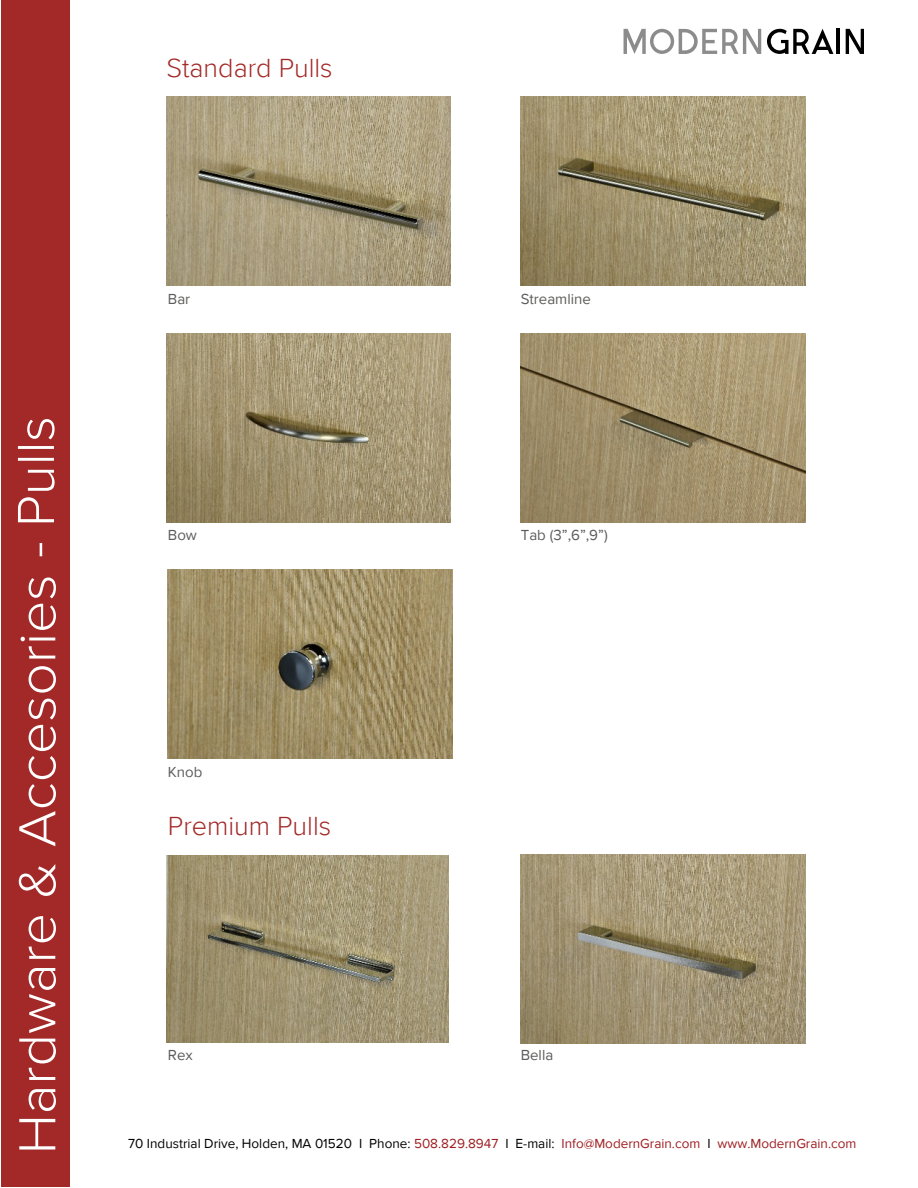
<style>
.page{position:relative;width:918px;height:1188px;background:#fff}
.page>*{position:absolute;margin:0;border:0;box-sizing:border-box;transform-origin:0 0}
.t1{font:300 54px "Proxima Nova";color:#fff;scale:1.05 1}
.t2{font:300 27px "Proxima Nova";color:#a22927}
.t3{font:15px "Proxima Nova";color:#5c5c5b}
.t4{font:13.5px "Proxima Nova";color:#9e1e22}
.s1{color:#000}
</style>
<div class="page">
<div style="left:1px;top:1px;width:68px;height:1186px;background:#a22927"></div>
<svg style="left:624px;top:29px;width:137px;height:25px"></svg>
<svg style="left:767px;top:29px;width:66px;height:25px"></svg>
<hr style="left:837px;top:29px;width:3px;height:25px;background:#000">
<svg style="left:846px;top:29px;width:18px;height:25px"></svg>
<img style="left:166px;top:97px;width:285px;height:189px">
<img style="left:521px;top:97px;width:284px;height:189px">
<img style="left:166px;top:333px;width:285px;height:189px">
<img style="left:168px;top:570px;width:284px;height:189px">
<img style="left:166px;top:855px;width:282px;height:188px">
<img style="left:521px;top:855px;width:284px;height:189px">
<img style="left:521px;top:333px;width:284px;height:189px">
<h2 class="t2" style="left:166px;top:55px;width:168px">Standard Pulls</h2>
<h1 class="t1" style="left:13px;top:1154px;width:704px;rotate:-90deg">Hardware &amp; Accesories - Pulls</h1>
<p class="t3" style="left:168px;top:292px;width:24px">Bar</p>
<p class="t3" style="left:521px;top:292px;width:72px">Streamline</p>
<p class="t3" style="left:168px;top:528px;width:31px">Bow</p>
<p class="t3" style="left:168px;top:765px;width:36px">Knob</p>
<h2 class="t2" style="left:168px;top:814px;width:165px">Premium Pulls</h2>
<p class="t3" style="left:521px;top:528px;width:88px">Tab (3”,6”,9”)</p>
<p class="t3" style="left:168px;top:1048px;width:26px">Rex</p>
<p class="t3" style="left:521px;top:1048px;width:34px">Bella</p>
<p class="t4" style="left:128px;top:1137px;width:730px"><span class="s1">70 Industrial Drive, Holden, MA 01520 I Phone:</span> 508.829.8947 <span class="s1">I E-mail:</span> Info@ModernGrain.com <span class="s1">I</span> www.ModernGrain.com</p>
</div>
